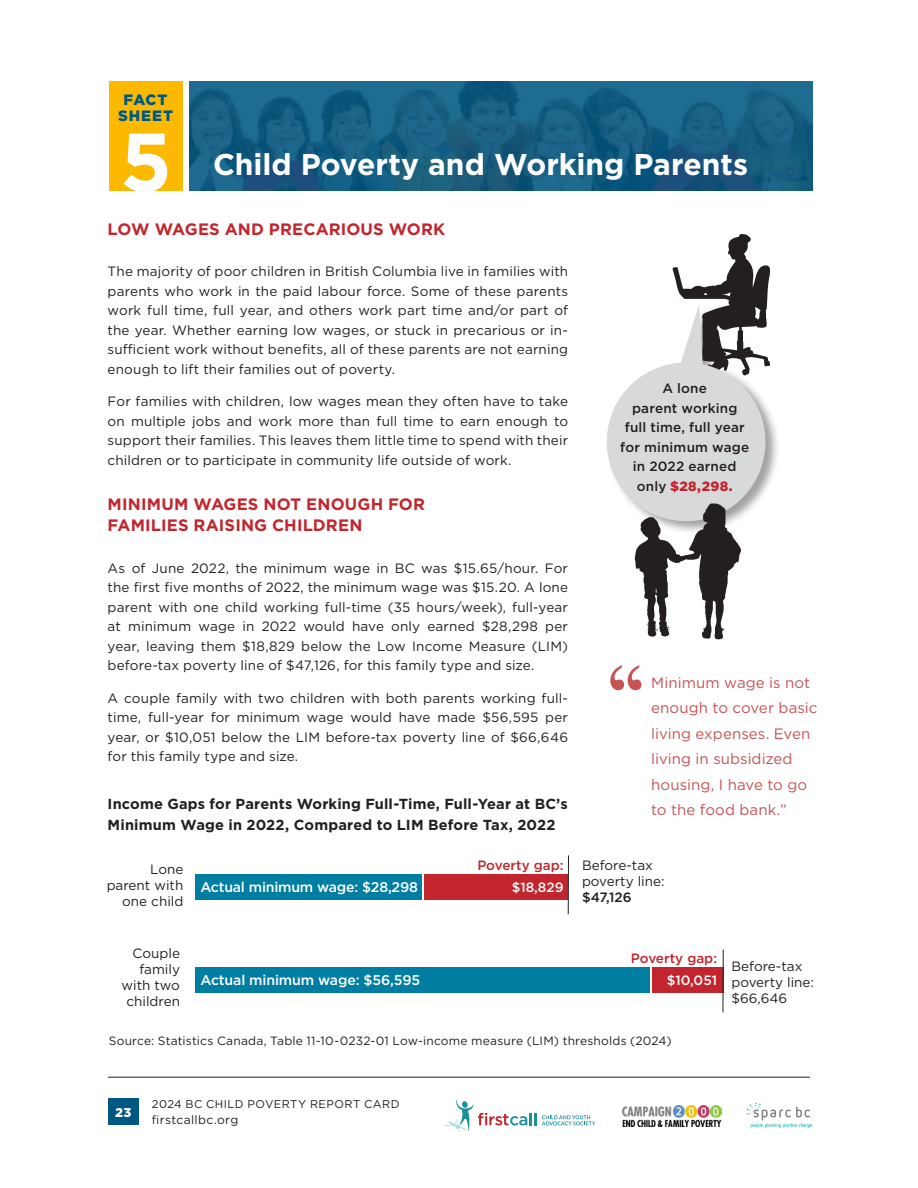
<style>
.page{position:relative;width:918px;height:1188px;background:#fff}
.page>*{position:absolute;margin:0;border:0;box-sizing:border-box;transform-origin:0 0}
.callout_red_10_pt{font:99px "Times New Roman";color:#c65254;scale:.93 1}
.kicker{font:700 82.5px "Gotham";color:#fff}
.head_1{font:700 30px "Gotham";color:#fff}
.head_2{font:700 16.5px/21px "Gotham";letter-spacing:.01em;color:#c2252d}
.callout_pink_woman_quote{font:15px/25.5px "Gotham";letter-spacing:.005em;color:#c65254}
.kicker_FACT_SHEET{font:900 15px/16.5px "Gotham";letter-spacing:.06em;color:#005882;text-align:center}
.figure_head{font:700 14.55px/21px "Gotham";letter-spacing:.01em;color:#231f20}
.figure_text{font:500 14.1px "Gotham";letter-spacing:-.015em;color:#fff}
.body_text{font:13.5px/19.5px "Gotham";letter-spacing:.01em;color:#231f20;text-align:justify}
.figure_text-2{font:13.5px/16.2px "Gotham";color:#231f20;text-align:right}
.callout_red_10_pt-2{font:500 13.5px/19.5px "Gotham";letter-spacing:.01em;color:#231f20;text-align:center}
.figure_text-3{font:500 13.5px/22.5px "Gotham";color:#c2252d;text-align:right}
.figure_text-4{font:500 13.5px "Gotham";color:#fff}
.t1{font:900 12.75px "Gotham";color:#fff}
.figure_source{font:12px "Gotham";letter-spacing:.015em;color:#231f20}
.t2{font:11.25px "Gotham";letter-spacing:.04em;color:#231f20}
.s1{font-weight:900;color:#c2252d}
.s2{font-weight:500}
.s3{color:#fff}
</style>
<div class="page">
<div style="left:108px;top:1098px;width:31px;height:27px;background:#005882"></div>
<hr style="left:108px;top:1077px;width:702px;height:1px;background:#231f20">
<svg style="left:747px;top:1103px;width:66px;height:25px"></svg>
<svg style="left:542px;top:1115px;width:53px;height:10px"></svg>
<svg style="left:443px;top:1100px;width:93px;height:32px"></svg>
<img style="left:622px;top:1106px;width:100px;height:21px">
<div style="left:196px;top:875px;width:226px;height:25px;background:#007ea2"></div>
<div style="left:196px;top:968px;width:454px;height:25px;background:#007ea2"></div>
<div style="left:424px;top:875px;width:144px;height:25px;background:#c2252d"></div>
<div style="left:653px;top:968px;width:71px;height:25px;background:#c2252d"></div>
<svg style="left:189px;top:81px;width:623px;height:109px;background:#175f83"></svg>
<div style="left:109px;top:81px;width:73px;height:109px;background:#fcb900"></div>
<hr style="left:568px;top:855px;width:1px;height:59px;background:#231f20">
<hr style="left:723px;top:950px;width:1px;height:62px;background:#231f20">
<img style="left:672px;top:234px;width:97px;height:70px">
<svg style="left:606px;top:304px;width:170px;height:212px"></svg>
<img style="left:633px;top:501px;width:108px;height:138px">
<p class="kicker_FACT_SHEET" style="left:118px;top:91px;width:56px">FACT<br>SHEET</p>
<p class="kicker" style="left:120px;top:107px;width:53px">5</p>
<p class="head_1" style="left:213px;top:144px;width:537px">Child Poverty and Working Parents</p>
<p class="head_2" style="left:108px;top:218px;width:339px">LOW WAGES AND PRECARIOUS WORK</p>
<p class="body_text" style="left:108px;top:261px;width:462px">The majority of poor children in British Columbia live in families with parents who work in the paid labour force. Some of these parents work full time, full year, and others work part time and/or part of the year. Whether earning low wages, or stuck in precarious or in&shy;sufficient work without benefits, all of these parents are not earning enough to lift their families out of poverty.</p>
<p class="body_text" style="left:108px;top:391px;width:462px">For families with children, low wages mean they often have to take on multiple jobs and work more than full time to earn enough to support their families. This leaves them little time to spend with their children or to participate in community life outside of work.</p>
<p class="head_2" style="left:108px;top:494px;width:319px">MINIMUM WAGES NOT ENOUGH FOR<br>FAMILIES RAISING CHILDREN</p>
<p class="body_text" style="left:108px;top:558px;width:462px">As of June 2022, the minimum wage in BC was $15.65/hour. For the first five months of 2022, the minimum wage was $15.20. A lone parent with one child working full-time (35 hours/week), full-year at minimum wage in 2022 would have only earned $28,298 per year, leaving them $18,829 below the Low Income Measure (LIM) before-tax poverty line of $47,126, for this family type and size.</p>
<p class="body_text" style="left:108px;top:688px;width:462px">A couple family with two children with both parents working full&shy;time, full-year for minimum wage would have made $56,595 per year, or $10,051 below the LIM before-tax poverty line of $66,646 for this family type and size.</p>
<p class="figure_head" style="left:108px;top:793px;width:462px">Income Gaps for Parents Working Full-Time, Full-Year at BC’s<br>Minimum Wage in 2022, Compared to LIM Before Tax, 2022</p>
<p class="figure_text-2" style="left:107px;top:860px;width:78px">Lone parent with one child</p>
<p class="figure_text" style="left:200px;top:878px;width:219px">Actual minimum wage: $28,298</p>
<p class="figure_text-3" style="left:477px;top:854px;width:88px">Poverty gap:</p>
<p class="figure_text-4" style="left:512px;top:879px;width:53px">$18,829</p>
<p class="callout_red_10_pt-2" style="left:620px;top:378px;width:131px">A lone<br>parent working full time, full year for minimum wage in 2022 earned only <span class="s1">$28,298.</span></p>
<p class="callout_red_10_pt" style="left:602px;top:633px;width:53px">‘‘</p>
<p class="callout_pink_woman_quote" style="left:651px;top:669px;width:168px">Minimum wage is not enough to cover basic living expenses. Even living in subsidized housing, I have to go to the food bank.”</p>
<p class="figure_text-2" style="left:582px;top:857px;width:84px;text-align:left">Before-tax poverty line: <span class="s2">$47,126</span></p>
<p class="figure_text-2" style="left:122px;top:944px;width:60px">Couple family with two children</p>
<p class="figure_text" style="left:200px;top:971px;width:221px">Actual minimum wage: $56,595</p>
<p class="figure_text-3" style="left:631px;top:947px;width:88px">Poverty gap: <span class="s3">$10,051</span></p>
<p class="figure_text-2" style="left:731px;top:958px;width:84px;text-align:left">Before-tax poverty line: $66,646</p>
<p class="figure_source" style="left:109px;top:1033px;width:564px">Source: Statistics Canada, Table 11-10-0232-01 Low-income measure (LIM) thresholds (2024)</p>
<p class="t1" style="left:115px;top:1103px;width:18px">23</p>
<p class="t2" style="left:152px;top:1096px;width:249px">2024 BC CHILD POVERTY REPORT CARD</p>
<p class="figure_source" style="left:152px;top:1112px;width:88px">firstcallbc.org</p>
</div>
